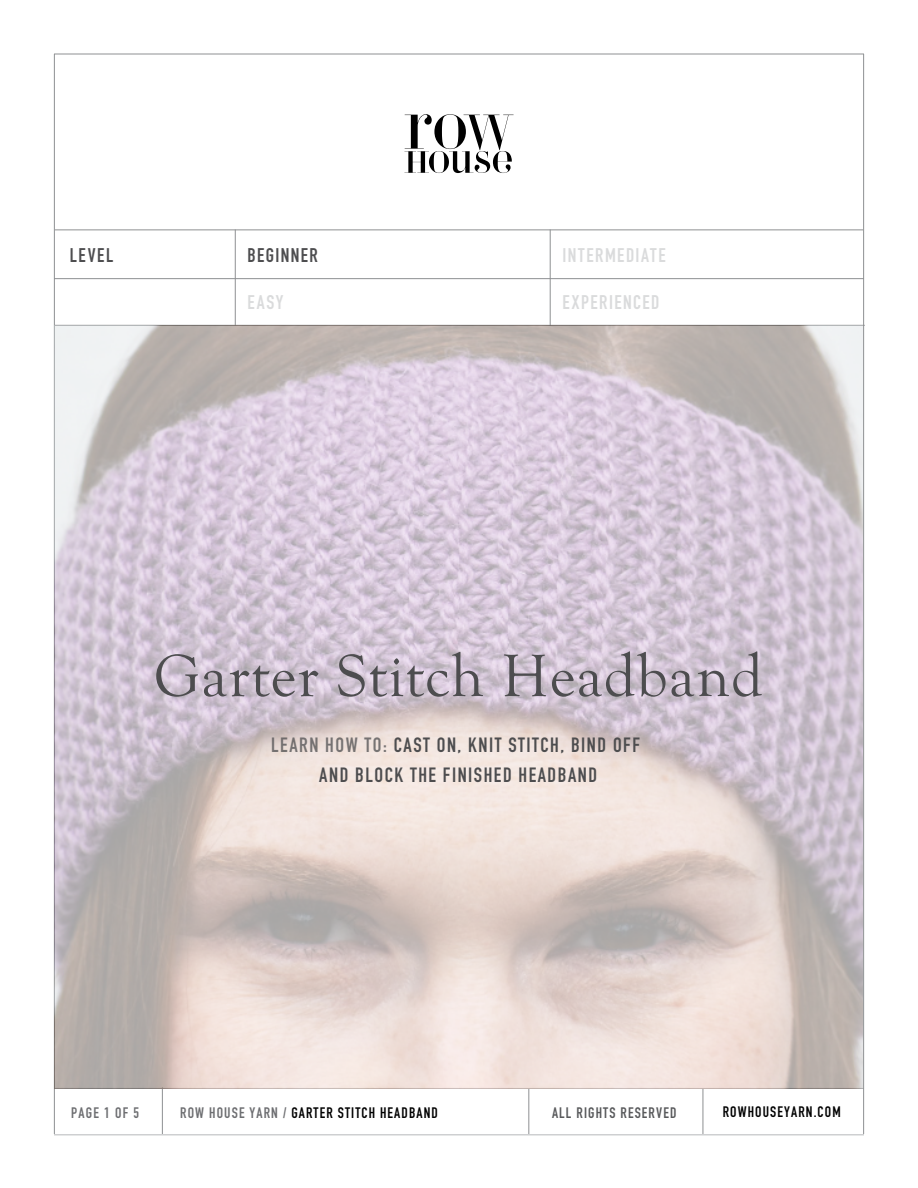
<style>
.page{position:relative;width:918px;height:1188px;background:#fff}
.page>*{position:absolute;margin:0;border:0;box-sizing:border-box;transform-origin:0 0}
.t1{font:61.5px "Goudy Old Sty";letter-spacing:.02em;color:#4d4d4f}
.t2{font:700 20.4px/30px "DIN Condensed";letter-spacing:.075em;color:#4d4d4f;text-align:center}
.t3{font:700 19.5px "DIN Condensed";letter-spacing:.08em;color:#dadbdc}
.t4{font:700 19.5px "DIN Condensed";letter-spacing:.08em;color:#4d4d4f}
.t5{font:700 15px "DIN Condensed";letter-spacing:.075em;color:#000}
.t6{font:700 15px "DIN Condensed";letter-spacing:.075em;color:#58595b}
.t7{font:700 15px "DIN Condensed";letter-spacing:.085em;color:#6d6e71}
.s1{color:rgb(77 77 79/.75)}
.s2{color:#6d6e71}
</style>
<div class="page">
<hr style="left:162px;top:1088px;width:1px;height:46px;background:#8e9092">
<hr style="left:528px;top:1088px;width:1px;height:46px;background:#8e9092">
<hr style="left:703px;top:1088px;width:1px;height:46px;background:#8e9092">
<hr style="left:54px;top:1088px;width:810px;height:1px;background:#b6b8ba">
<hr style="left:54px;top:1134px;width:810px;height:1px;background:#b6b8ba">
<svg style="left:404px;top:114px;width:110px;height:59px"></svg>
<hr style="left:54px;top:54px;width:810px;height:1px;background:#8e9092">
<hr style="left:55px;top:230px;width:808px;height:1px;background:#8e9092">
<hr style="left:54px;top:54px;width:1px;height:1080px;background:#8e9092">
<hr style="left:863px;top:54px;width:1px;height:1080px;background:#8e9092">
<hr style="left:55px;top:325px;width:810px;height:1px;background:#8e9092">
<hr style="left:235px;top:230px;width:1px;height:96px;background:#8e9092">
<hr style="left:550px;top:230px;width:1px;height:96px;background:#8e9092">
<hr style="left:54px;top:278px;width:810px;height:1px;background:#8e9092">
<img style="left:54px;top:325px;width:808px;height:763px">
<p class="t4" style="left:70px;top:242px;width:45px">LEVEL</p>
<p class="t4" style="left:248px;top:242px;width:72px">BEGINNER</p>
<p class="t3" style="left:248px;top:289px;width:37px">EASY</p>
<p class="t3" style="left:563px;top:242px;width:105px">INTERMEDIATE</p>
<p class="t3" style="left:563px;top:289px;width:98px">EXPERIENCED</p>
<h1 class="t1" style="left:154px;top:642px;width:611px">Garter Stitch Headband</h1>
<p class="t2" style="left:271px;top:730px;width:370px"><span class="s1">LEARN HOW TO:</span> CAST ON, KNIT STITCH, BIND OFF<br>AND BLOCK THE FINISHED HEADBAND</p>
<p class="t7" style="left:71px;top:1102px;width:69px">PAGE 1 OF 5</p>
<p class="t5" style="left:180px;top:1102px;width:259px"><span class="s2">ROW HOUSE YARN /</span> GARTER STITCH HEADBAND</p>
<p class="t6" style="left:552px;top:1102px;width:126px">ALL RIGHTS RESERVED</p>
<p class="t5" style="left:723px;top:1101px;width:119px">ROWHOUSEYARN.COM</p>
</div>
